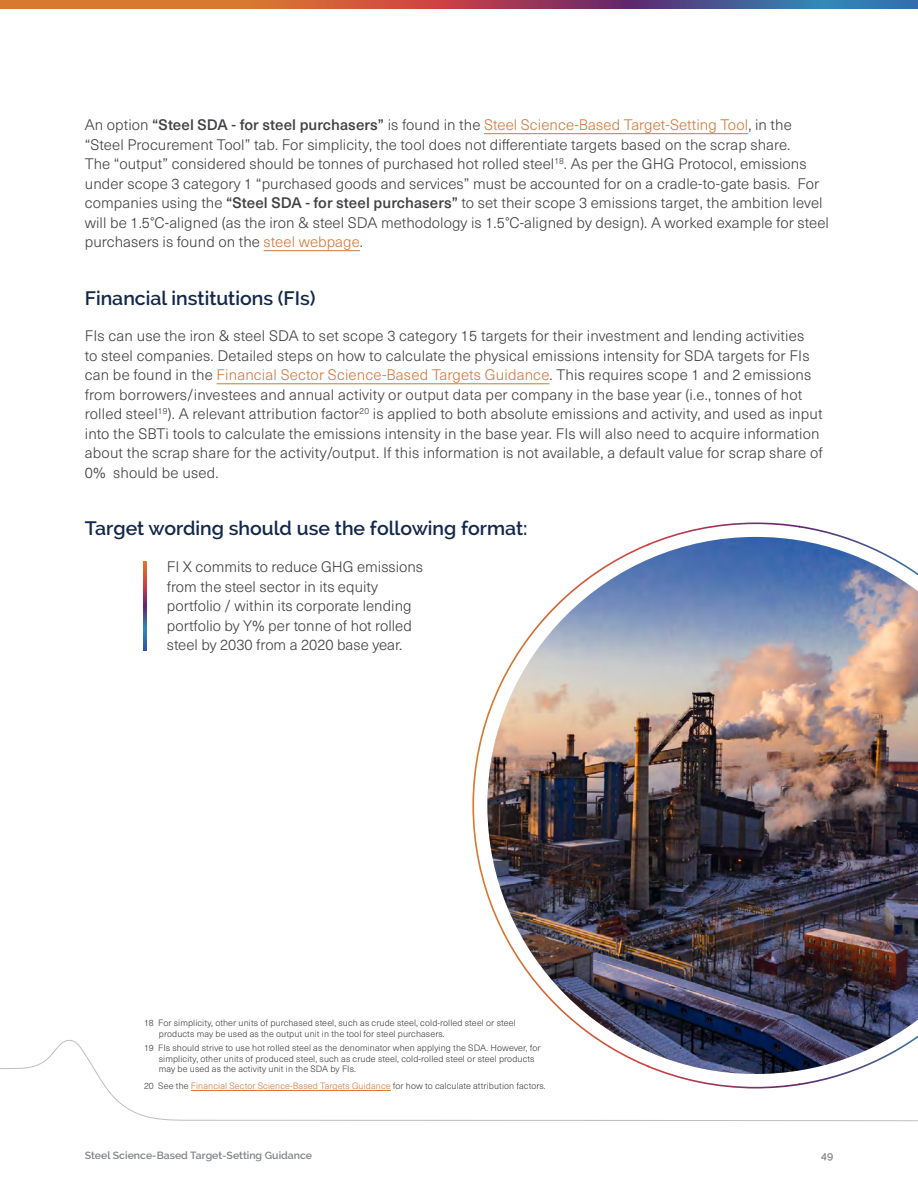
<style>
.page{position:relative;width:918px;height:1188px;background:#fff}
.page>*{position:absolute;margin:0;border:0;box-sizing:border-box;transform-origin:0 0}
.t1{font:600 19.5px "Raleway";color:#12274a}
.t2{font:300 15px/19.5px "Neue Haas Unica";letter-spacing:.005em;color:#414042}
.t3{font:600 10.5px "Raleway";color:#808285}
.t4{font:300 9px/10.5px "Neue Haas Unica";letter-spacing:.01em;color:#414042}
.s1{font-weight:500}
.s2{color:#d2793c}
</style>
<div class="page">
<img style="left:472px;top:522px;width:446px;height:517px">
<svg style="left:1px;top:0;width:917px;height:9px"></svg>
<svg style="left:0;top:1039px;width:918px;height:83px"></svg>
<hr style="left:217px;top:383px;width:333px;height:1px;background:#d2793c">
<hr style="left:484px;top:133px;width:264px;height:1px;background:#d2793c">
<hr style="left:264px;top:250px;width:96px;height:1px;background:#d2793c">
<hr style="left:191px;top:1090px;width:200px;height:1px;background:#d2793c">
<svg style="left:144px;top:561px;width:3px;height:89px"></svg>
<p class="t2" style="left:85px;top:115px;width:746px">An option <span class="s1">“Steel SDA - for steel purchasers”</span> is found in the <span class="s2">Steel Science-Based Target-Setting Tool</span>, in the “Steel Procurement Tool” tab. For simplicity, the tool does not differentiate targets based on the scrap share.<br>The “output” considered should be tonnes of purchased hot rolled steel<sup>18</sup>. As per the GHG Protocol, emissions under scope 3 category 1 “purchased goods and services” must be accounted for on a cradle-to-gate basis. For companies using the <span class="s1">“Steel SDA - for steel purchasers”</span> to set their scope 3 emissions target, the ambition level will be 1.5°C-aligned (as the iron &amp; steel SDA methodology is 1.5°C-aligned by design). A worked example for steel purchasers is found on the <span class="s2">steel webpage</span>.</p>
<h1 class="t1" style="left:85px;top:287px;width:232px">Financial institutions (FIs)</h1>
<p class="t2" style="left:85px;top:326px;width:740px">FIs can use the iron &amp; steel SDA to set scope 3 category 15 targets for their investment and lending activities<br>to steel companies. Detailed steps on how to calculate the physical emissions intensity for SDA targets for FIs can be found in the <span class="s2">Financial Sector Science-Based Targets Guidance</span>. This requires scope 1 and 2 emissions from borrowers/investees and annual activity or output data per company in the base year (i.e., tonnes of hot rolled steel<sup>19</sup>). A relevant attribution factor<sup>20</sup> is applied to both absolute emissions and activity, and used as input into the SBTi tools to calculate the emissions intensity in the base year. FIs will also need to acquire information about the scrap share for the activity/output. If this information is not available, a default value for scrap share of 0% should be used.</p>
<h1 class="t1" style="left:85px;top:517px;width:444px">Target wording should use the following format:</h1>
<p class="t2" style="left:167px;top:557px;width:258px">FI X commits to reduce GHG emissions from the steel sector in its equity portfolio / within its corporate lending portfolio by Y% per tonne of hot rolled steel by 2030 from a 2020 base year.</p>
<p class="t4" style="left:159px;top:1017px;width:358px;text-indent:-15px">18 For simplicity, other units of purchased steel, such as crude steel, cold-rolled steel or steel products may be used as the output unit in the tool for steel purchasers.</p>
<p class="t4" style="left:159px;top:1042px;width:383px;text-indent:-15px">19 FIs should strive to use hot rolled steel as the denominator when applying the SDA. However, for simplicity, other units of produced steel, such as crude steel, cold-rolled steel or steel products may be used as the activity unit in the SDA by FIs.</p>
<p class="t4" style="left:144px;top:1080px;width:403px">20 See the <span class="s2">Financial Sector Science-Based Targets Guidance</span> for how to calculate attribution factors.</p>
<p class="t3" style="left:85px;top:1150px;width:229px">Steel Science-Based Target-Setting Guidance</p>
<p class="t3" style="left:821px;top:1150px;width:14px">49</p>
</div>
